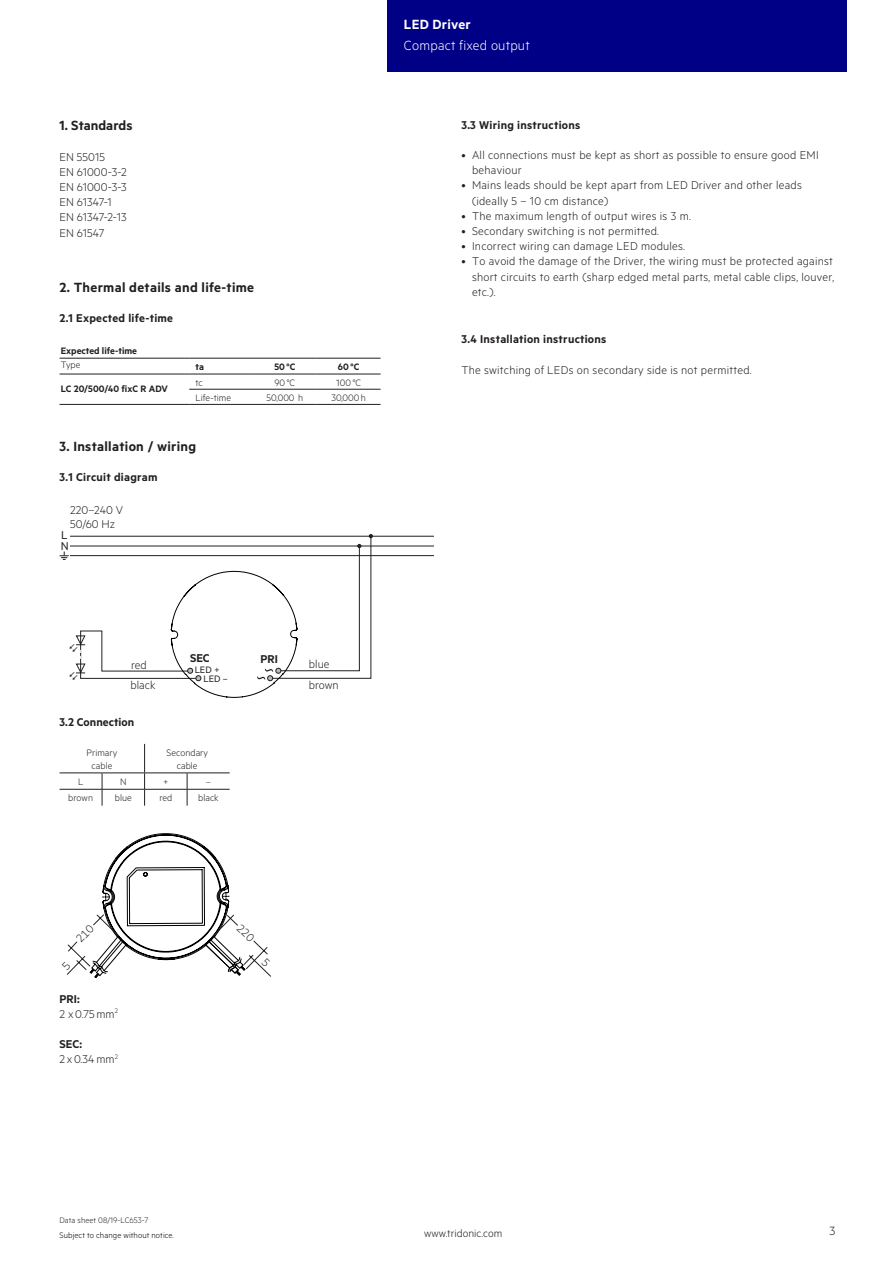
<style>
.page{position:relative;width:893px;height:1263px;background:#fff}
.page>*{position:absolute;margin:0;border:0;box-sizing:border-box;transform-origin:0 0}
.t1{font:15px "Tridonic Metric Print Semi";letter-spacing:.02em;color:#231f20}
.t2{font:15px "Tridonic Metric Print Light";letter-spacing:.015em;color:#fff}
.t3{font:15px "Tridonic Metric Print Semi";letter-spacing:.015em;color:#fff}
.t4{font:13.5px "Tridonic Metric Print Light";color:#231f20}
.t5{font:12.75px/15.1px "Tridonic Metric Print Light";letter-spacing:.02em;color:#231f20}
.t6{font:12.75px "Tridonic Metric Print Semi";letter-spacing:.02em;color:#231f20}
.t7{font:12.75px/20.5px "Tridonic Metric Print Light";color:#231f20}
.t8{font:12.75px "Tridonic Metric Print Regular";color:#231f20}
.t9{font:12px "Tridonic Metric Print Light";letter-spacing:.005em;color:#231f20}
.t10{font:10.5px/12.6px "Tridonic Metric Print Light";letter-spacing:.005em;color:#231f20;text-align:center}
.t11{font:10.5px "Tridonic Metric Print Semi";color:#231f20}
.t12{font:10.5px/8.9px "Tridonic Metric Print Regular";color:#231f20}
.t13{font:9px "Tridonic Metric Print Light";letter-spacing:.01em;color:#000}
.t14{font:9px "Tridonic Metric Print Light";letter-spacing:.005em;color:#231f20}
</style>
<div class="page">
<div style="left:387px;top:0;width:459px;height:72px;background:#000087"></div>
<hr style="left:60px;top:358px;width:129px;height:1px;background:#231f20">
<hr style="left:60px;top:374px;width:129px;height:1px;background:#231f20">
<hr style="left:189px;top:358px;width:64px;height:1px;background:#231f20">
<hr style="left:253px;top:358px;width:64px;height:1px;background:#231f20">
<hr style="left:317px;top:358px;width:64px;height:1px;background:#231f20">
<hr style="left:189px;top:374px;width:64px;height:1px;background:#231f20">
<hr style="left:253px;top:374px;width:64px;height:1px;background:#231f20">
<hr style="left:317px;top:374px;width:64px;height:1px;background:#231f20">
<hr style="left:189px;top:404px;width:64px;height:1px;background:#231f20">
<hr style="left:189px;top:389px;width:64px;height:1px;background:#231f20">
<hr style="left:253px;top:389px;width:64px;height:1px;background:#231f20">
<hr style="left:317px;top:389px;width:64px;height:1px;background:#231f20">
<hr style="left:60px;top:404px;width:129px;height:1px;background:#231f20">
<hr style="left:253px;top:404px;width:64px;height:1px;background:#231f20">
<hr style="left:317px;top:404px;width:64px;height:1px;background:#231f20">
<hr style="left:70px;top:536px;width:363px;height:1px;background:#231f20">
<hr style="left:70px;top:546px;width:363px;height:1px;background:#231f20">
<hr style="left:70px;top:555px;width:363px;height:1px;background:#231f20">
<hr style="left:60px;top:789px;width:42px;height:1px;background:#231f20">
<hr style="left:102px;top:789px;width:43px;height:1px;background:#231f20">
<hr style="left:145px;top:789px;width:42px;height:1px;background:#231f20">
<hr style="left:187px;top:789px;width:43px;height:1px;background:#231f20">
<hr style="left:145px;top:772px;width:42px;height:1px;background:#231f20">
<hr style="left:187px;top:772px;width:43px;height:1px;background:#231f20">
<svg style="left:102px;top:773px;width:1px;height:33px"></svg>
<svg style="left:187px;top:773px;width:1px;height:33px"></svg>
<svg style="left:144px;top:744px;width:1px;height:62px"></svg>
<hr style="left:60px;top:772px;width:42px;height:1px;background:#231f20">
<hr style="left:102px;top:772px;width:43px;height:1px;background:#231f20">
<svg style="left:60px;top:534px;width:313px;height:164px"></svg>
<svg style="left:67px;top:833px;width:204px;height:145px"></svg>
<p class="t1" style="left:60px;top:117px;width:74px">1. Standards</p>
<p class="t5" style="left:60px;top:149px;width:69px">EN 55015<br>EN 61000-3-2<br>EN 61000-3-3<br>EN 61347-1<br>EN 61347-2-13<br>EN 61547</p>
<p class="t1" style="left:60px;top:278px;width:196px">2. Thermal details and life-time</p>
<p class="t6" style="left:60px;top:311px;width:115px">2.1 Expected life-time</p>
<p class="t11" style="left:61px;top:344px;width:78px">Expected life-time</p>
<p class="t10" style="left:61px;top:358px;width:21px">Type</p>
<p class="t11" style="left:196px;top:360px;width:10px">ta</p>
<p class="t11" style="left:274px;top:360px;width:23px">50°C</p>
<p class="t11" style="left:338px;top:360px;width:23px">60°C</p>
<p class="t11" style="left:61px;top:382px;width:109px">LC 20/500/40 fixC R ADV</p>
<p class="t10" style="left:196px;top:376px;width:9px">tc</p>
<p class="t10" style="left:275px;top:376px;width:22px">90°C</p>
<p class="t10" style="left:336px;top:376px;width:26px">100°C</p>
<p class="t10" style="left:196px;top:391px;width:37px">Life-time</p>
<p class="t10" style="left:266px;top:391px;width:38px">50,000 h</p>
<p class="t10" style="left:331px;top:391px;width:36px">30,000h</p>
<p class="t1" style="left:60px;top:438px;width:138px">3. Installation / wiring</p>
<p class="t6" style="left:60px;top:470px;width:100px">3.1 Circuit diagram</p>
<p class="t5" style="left:70px;top:502px;width:54px">220–240 V</p>
<p class="t8" style="left:61px;top:527px;width:8px">L</p>
<p class="t5" style="left:70px;top:516px;width:47px">50/60 Hz</p>
<p class="t8" style="left:61px;top:538px;width:9px">N</p>
<p class="t3" style="left:404px;top:15px;width:68px">LED Driver</p>
<p class="t2" style="left:404px;top:37px;width:127px">Compact fixed output</p>
<p class="t6" style="left:461px;top:117px;width:120px">3.3 Wiring instructions</p>
<p class="t5" style="left:472px;top:147px;width:348px;text-indent:-11px">• All connections must be kept as short as possible to ensure good EMI behaviour</p>
<p class="t5" style="left:472px;top:177px;width:331px;text-indent:-11px">• Mains leads should be kept apart from LED Driver and other leads (ideally 5 – 10 cm distance)</p>
<p class="t5" style="left:461px;top:208px;width:231px">• The maximum length of output wires is 3 m.</p>
<p class="t5" style="left:461px;top:223px;width:199px">• Secondary switching is not permitted.</p>
<p class="t5" style="left:461px;top:238px;width:225px">• Incorrect wiring can damage LED modules.</p>
<p class="t5" style="left:472px;top:253px;width:364px;text-align:justify;text-indent:-11px">• To avoid the damage of the Driver, the wiring must be protected against short circuits to earth (sharp edged metal parts, metal cable clips, louver, etc.).</p>
<p class="t6" style="left:461px;top:332px;width:146px">3.4 Installation instructions</p>
<p class="t5" style="left:461px;top:362px;width:292px">The switching of LEDs on secondary side is not permitted.</p>
<p class="t6" style="left:190px;top:651px;width:21px">SEC</p>
<p class="t6" style="left:261px;top:651px;width:19px">PRI</p>
<p class="t5" style="left:131px;top:657px;width:17px">red</p>
<p class="t7" style="left:309px;top:653px;width:31px">blue brown</p>
<p class="t6" style="left:60px;top:714px;width:76px">3.2 Connection</p>
<p class="t12" style="left:203px;top:665px;width:26px;text-indent:-9px">LED +<br>LED –</p>
<p class="t5" style="left:131px;top:677px;width:26px">black</p>
<p class="t10" style="left:87px;top:746px;width:32px">Primary cable</p>
<p class="t10" style="left:166px;top:746px;width:43px">Secondary cable</p>
<p class="t10" style="left:78px;top:775px;width:7px">L</p>
<p class="t10" style="left:120px;top:775px;width:8px">N</p>
<p class="t10" style="left:163px;top:775px;width:7px">+</p>
<p class="t10" style="left:206px;top:775px;width:6px">–</p>
<p class="t10" style="left:68px;top:791px;width:26px">brown</p>
<p class="t10" style="left:115px;top:791px;width:19px">blue</p>
<p class="t10" style="left:159px;top:791px;width:14px">red</p>
<p class="t10" style="left:198px;top:791px;width:22px">black</p>
<p class="t6" style="left:60px;top:991px;width:22px">PRI:</p>
<p class="t5" style="left:60px;top:1006px;width:60px">2 x0.75mm<sup>2</sup></p>
<p class="t6" style="left:60px;top:1036px;width:24px">SEC:</p>
<p class="t5" style="left:60px;top:1051px;width:60px">2 x0.34mm<sup>2</sup></p>
<p class="t14" style="left:60px;top:1215px;width:90px">Data sheet 08/19-LC653-7</p>
<p class="t13" style="left:60px;top:1229px;width:116px">Subject to change without notice.</p>
<p class="t9" style="left:424px;top:1227px;width:80px">www.tridonic.com</p>
<p class="t4" style="left:829px;top:1223px;width:7px">3</p>
</div>
